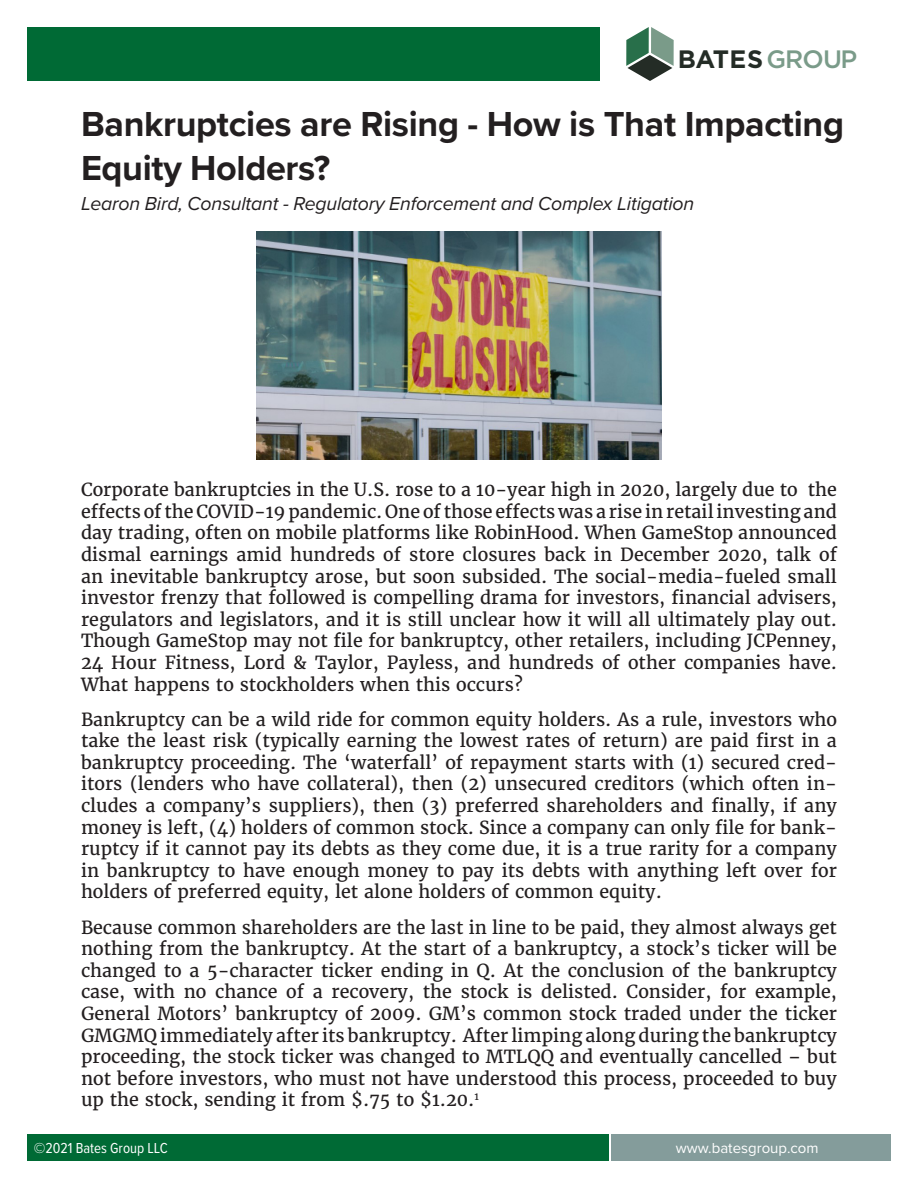
<style>
.page{position:relative;width:918px;height:1188px;background:#fff}
.page>*{position:absolute;margin:0;border:0;box-sizing:border-box;transform-origin:0 0}
.t1{font:700 36px "Proxima Nova";letter-spacing:-.01em;color:#231f20}
.t2{font:700 25.2px "Gotham";color:#242c26}
.t3{font:italic 19.5px "Proxima Nova";letter-spacing:-.01em;color:#231f20}
.t4{font:18px/21.6px "Merriweather";color:#231f20;text-align:justify}
.t5{font:15px "Proxima Nova Cond";color:#fff}
.t6{font:15px "Proxima Nova";color:#fff}
.s1{font-weight:500;color:#7a9b89}
</style>
<div class="page">
<svg style="left:626px;top:27px;width:48px;height:54px"></svg>
<div style="left:27px;top:27px;width:572px;height:54px;background:#006a35"></div>
<div style="left:611px;top:1134px;width:280px;height:27px;background:#849c9b"></div>
<div style="left:27px;top:1134px;width:581px;height:27px;background:#006a35"></div>
<img style="left:256px;top:231px;width:406px;height:228px">
<p class="t2" style="left:678px;top:42px;width:181px">BATES <span class="s1">GROUP</span></p>
<p class="t1" style="left:81px;top:98px;width:765px">Bankruptcies are Rising - How is That Impacting</p>
<p class="t1" style="left:81px;top:141px;width:251px">Equity Holders?</p>
<p class="t3" style="left:81px;top:189px;width:615px">Learon Bird, Consultant - Regulatory Enforcement and Complex Litigation</p>
<p class="t4" style="left:81px;top:479px;width:758px">Corporate bankruptcies in the U.S. rose to a 10-year high in 2020, largely due to the effects of the COVID-19 pandemic. One of those effects was a rise in retail investing and day trading, often on mobile platforms like RobinHood. When GameStop announced dismal earnings amid hundreds of store closures back in December 2020, talk of an inevitable bankruptcy arose, but soon subsided. The social-media-fueled small investor frenzy that followed is compelling drama for investors, financial advisers, regulators and legislators, and it is still unclear how it will all ultimately play out.<br>Though GameStop may not file for bankruptcy, other retailers, including JCPenney, 24 Hour Fitness, Lord &amp; Taylor, Payless, and hundreds of other companies have.<br>What happens to stockholders when this occurs?</p>
<p class="t4" style="left:81px;top:708px;width:758px">Bankruptcy can be a wild ride for common equity holders. As a rule, investors who take the least risk (typically earning the lowest rates of return) are paid first in a bankruptcy proceeding. The ‘waterfall’ of repayment starts with (1) secured cred&shy;itors (lenders who have collateral), then (2) unsecured creditors (which often in&shy;cludes a company’s suppliers), then (3) preferred shareholders and finally, if any money is left, (4) holders of common stock. Since a company can only file for bank&shy;ruptcy if it cannot pay its debts as they come due, it is a true rarity for a company in bankruptcy to have enough money to pay its debts with anything left over for holders of preferred equity, let alone holders of common equity.</p>
<p class="t4" style="left:81px;top:916px;width:758px">Because common shareholders are the last in line to be paid, they almost always get nothing from the bankruptcy. At the start of a bankruptcy, a stock’s ticker will be changed to a 5-character ticker ending in Q. At the conclusion of the bankruptcy case, with no chance of a recovery, the stock is delisted. Consider, for example, General Motors’ bankruptcy of 2009. GM’s common stock traded under the ticker GMGMQ immediately after its bankruptcy. After limping along during the bankruptcy proceeding, the stock ticker was changed to MTLQQ and eventually cancelled – but not before investors, who must not have understood this process, proceeded to buy up the stock, sending it from $.75 to $1.20.<sup>1</sup></p>
<p class="t5" style="left:34px;top:1137px;width:135px">©2021 Bates Group LLC</p>
<p class="t6" style="left:676px;top:1137px;width:144px">www.batesgroup.com</p>
</div>
